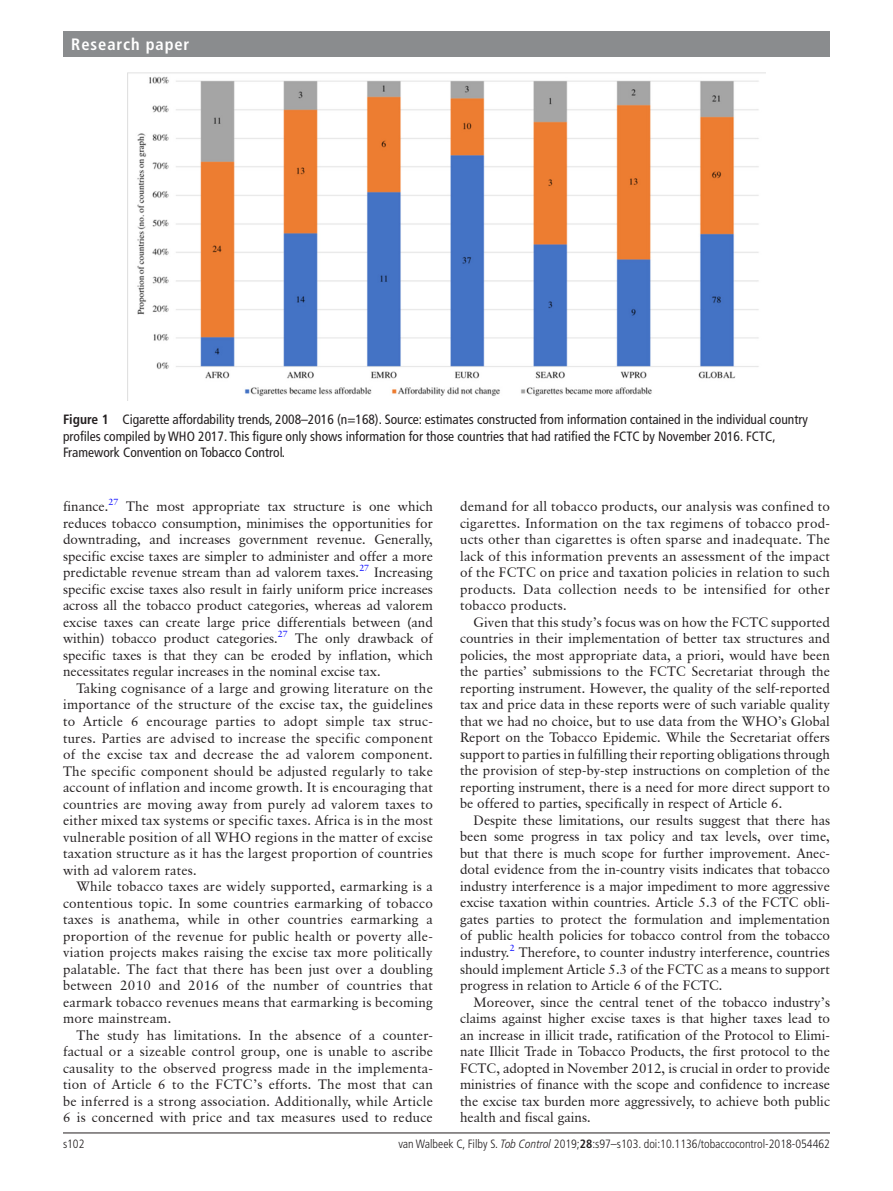
<style>
.page{position:relative;width:893px;height:1191px;background:#fff}
.page>*{position:absolute;margin:0;border:0;box-sizing:border-box;transform-origin:0 0}
.t1{font:700 condensed 16.5px "Frutiger LT Pro";letter-spacing:.055em;color:#fff}
.t2{font:13.5px/16.5px "Classical Garamond BT";letter-spacing:.005em;color:#231f20;text-align:justify}
.t3{font:condensed 13.5px/16.5px "Frutiger LT Pro";color:#231f20}
.t4{font:300 condensed 12px "Frutiger LT Pro";color:#231f20}
.s1{font-weight:700}
.s2{font-style:italic}
</style>
<div class="page">
<hr style="left:63px;top:1132px;width:767px;height:1px;background:#231f20">
<div style="left:63px;top:31px;width:767px;height:25px;background:#8a8c8e"></div>
<img style="left:127px;top:72px;width:638px;height:328px">
<p class="t1" style="left:71px;top:34px;width:120px">Research paper</p>
<p class="t3" style="left:63px;top:411px;width:746px"><span class="s1">Figure 1</span> Cigarette affordability trends, 2008–2016 (n=168). Source: estimates constructed from information contained in the individual country profiles compiled by WHO 2017. This figure only shows information for those countries that had ratified the FCTC by November 2016. FCTC,<br>Framework Convention on Tobacco Control.</p>
<p class="t2" style="left:63px;top:498px;width:57px">finance.<sup>27</sup></p>
<p class="t2" style="left:63px;top:498px;width:371px;text-indent:63px">The most appropriate tax structure is one which reduces tobacco consumption, minimises the opportunities for downtrading, and increases government revenue. Generally, specific excise taxes are simpler to administer and offer a more predictable revenue stream than ad valorem taxes.<sup>27</sup> Increasing specific excise taxes also result in fairly uniform price increases across all the tobacco product categories, whereas ad valorem excise taxes can create large price differentials between (and within) tobacco product categories.<sup>27</sup></p>
<p class="t2" style="left:63px;top:630px;width:371px;text-indent:232px">The only drawback of specific taxes is that they can be eroded by inflation, which necessitates regular increases in the nominal excise tax.</p>
<p class="t2" style="left:63px;top:680px;width:371px;text-indent:14px">Taking cognisance of a large and growing literature on the importance of the structure of the excise tax, the guidelines to Article 6 encourage parties to adopt simple tax struc&shy;tures. Parties are advised to increase the specific component of the excise tax and decrease the ad valorem component.<br>The specific component should be adjusted regularly to take account of inflation and income growth. It is encouraging that countries are moving away from purely ad valorem taxes to either mixed tax systems or specific taxes. Africa is in the most vulnerable position of all WHO regions in the matter of excise taxation structure as it has the largest proportion of countries with ad valorem rates.</p>
<p class="t2" style="left:63px;top:878px;width:371px;text-indent:14px">While tobacco taxes are widely supported, earmarking is a contentious topic. In some countries earmarking of tobacco taxes is anathema, while in other countries earmarking a proportion of the revenue for public health or poverty alle&shy;viation projects makes raising the excise tax more politically palatable. The fact that there has been just over a doubling between 2010 and 2016 of the number of countries that earmark tobacco revenues means that earmarking is becoming more mainstream.</p>
<p class="t2" style="left:63px;top:1026px;width:371px;text-indent:14px">The study has limitations. In the absence of a counter&shy;factual or a sizeable control group, one is unable to ascribe causality to the observed progress made in the implementa&shy;tion of Article 6 to the FCTC’s efforts. The most that can be inferred is a strong association. Additionally, while Article 6 is concerned with price and tax measures used to reduce</p>
<p class="t2" style="left:460px;top:498px;width:371px">demand for all tobacco products, our analysis was confined to cigarettes. Information on the tax regimens of tobacco prod&shy;ucts other than cigarettes is often sparse and inadequate. The lack of this information prevents an assessment of the impact of the FCTC on price and taxation policies in relation to such products. Data collection needs to be intensified for other tobacco products.</p>
<p class="t2" style="left:460px;top:613px;width:371px;text-indent:14px">Given that this study’s focus was on how the FCTC supported countries in their implementation of better tax structures and policies, the most appropriate data, a priori, would have been the parties’ submissions to the FCTC Secretariat through the reporting instrument. However, the quality of the self-reported tax and price data in these reports were of such variable quality that we had no choice, but to use data from the WHO’s Global Report on the Tobacco Epidemic. While the Secretariat offers support to parties in fulfilling their reporting obligations through the provision of step-by-step instructions on completion of the reporting instrument, there is a need for more direct support to be offered to parties, specifically in respect of Article 6.</p>
<p class="t2" style="left:460px;top:811px;width:371px;text-indent:14px">Despite these limitations, our results suggest that there has been some progress in tax policy and tax levels, over time, but that there is much scope for further improvement. Anec&shy;dotal evidence from the in-country visits indicates that tobacco industry interference is a major impediment to more aggressive excise taxation within countries. Article 5.3 of the FCTC obli&shy;gates parties to protect the formulation and implementation of public health policies for tobacco control from the tobacco industry.<sup>2</sup> Therefore, to counter industry interference, countries should implement Article 5.3 of the FCTC as a means to support progress in relation to Article 6 of the FCTC.</p>
<p class="t2" style="left:460px;top:993px;width:371px;text-indent:14px">Moreover, since the central tenet of the tobacco industry’s claims against higher excise taxes is that higher taxes lead to an increase in illicit trade, ratification of the Protocol to Elimi&shy;nate Illicit Trade in Tobacco Products, the first protocol to the FCTC, adopted in November 2012, is crucial in order to provide ministries of finance with the scope and confidence to increase the excise tax burden more aggressively, to achieve both public health and fiscal gains.</p>
<p class="t4" style="left:63px;top:1136px;width:23px">s102</p>
<p class="t4" style="left:398px;top:1136px;width:433px">van Walbeek C, Filby S. <span class="s2">Tob Control</span> 2019;<span class="s1">28</span>:s97–s103. doi:10.1136/tobaccocontrol-2018-054462</p>
</div>
